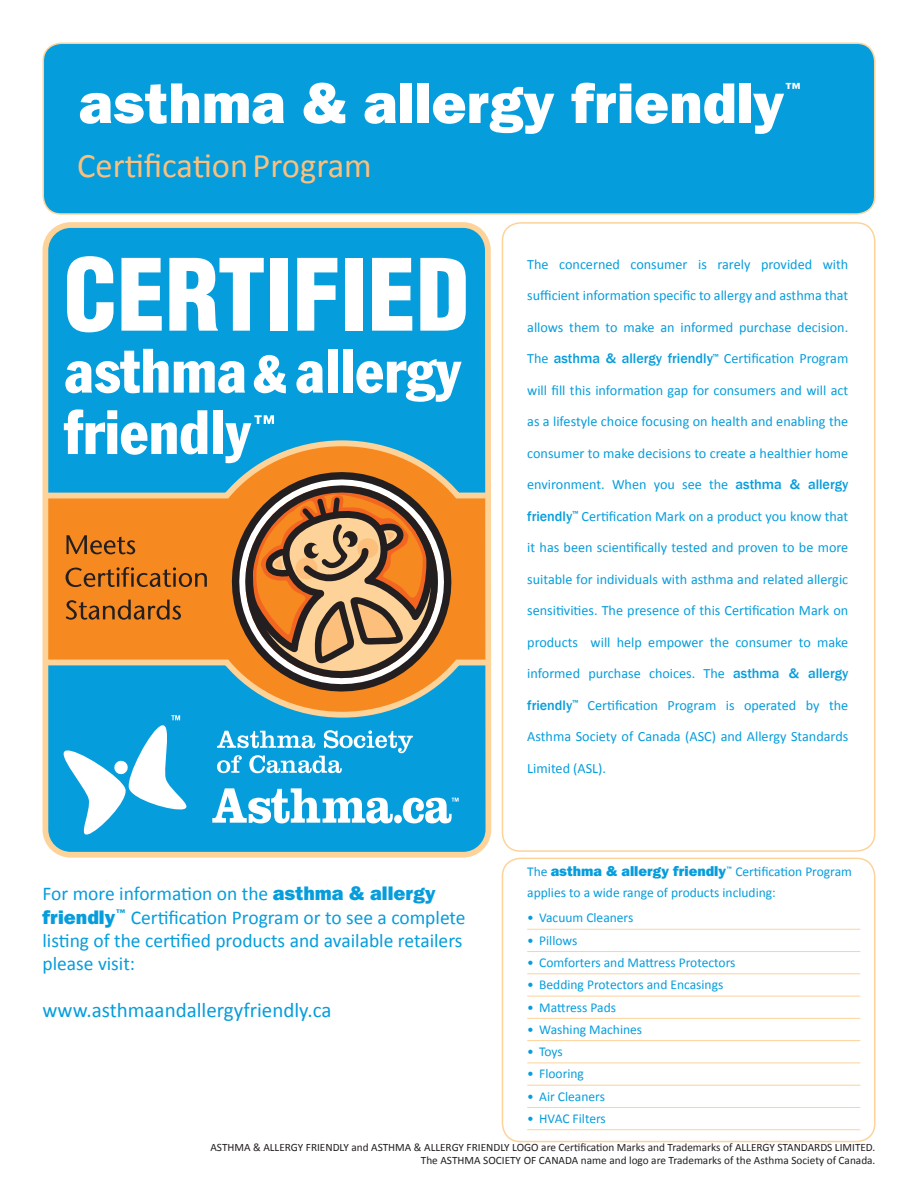
<style>
.page{position:relative;width:918px;height:1188px;background:#fff}
.page>*{position:absolute;margin:0;border:0;box-sizing:border-box;transform-origin:0 0}
.t1{font:800 57px "Franklin Gothic IT Cby BT";color:#fff}
.t2{font:34.5px "Calibri";color:#fcc07c}
.t3{font:800 22.5px "Franklin Gothic IT Cby BT";color:#fff}
.t4{font:21px "Calibri";color:#069ddc}
.t5{font:19.5px/23.4px "Calibri";color:#069ddc}
.t6{font:14.1px "Calibri";color:#069ddc}
.Paragraph_Style_1{font:13.5px/21px "Calibri";color:#069ddc}
.t7{font:11.25px "Calibri";color:#231f20}
.s1{font-family:"Franklin Gothic";font-weight:500}
.s2{font-family:"Franklin Gothic IT Cby BT";font-weight:800;font-size:14.1px}
.s3{font-family:"Franklin Gothic IT Cby BT";font-weight:800}
</style>
<div class="page">
<div style="left:43px;top:43px;width:832px;height:171px;background:#069ddc;border-radius:18px"></div>
<div style="left:43px;top:43px;width:832px;height:172px;border:2px solid #fdd399;border-radius:18px"></div>
<svg style="left:43px;top:222px;width:448px;height:636px"></svg>
<svg style="left:65px;top:349px;width:180px;height:44px"></svg>
<svg style="left:254px;top:355px;width:32px;height:38px"></svg>
<svg style="left:296px;top:361px;width:27px;height:32px"></svg>
<div style="left:328px;top:349px;width:10px;height:44px;background:#fff"></div>
<div style="left:343px;top:349px;width:10px;height:44px;background:#fff"></div>
<svg style="left:356px;top:359px;width:106px;height:43px"></svg>
<svg style="left:64px;top:409px;width:143px;height:46px"></svg>
<div style="left:213px;top:410px;width:10px;height:44px;background:#fff"></div>
<svg style="left:67px;top:256px;width:47px;height:76px"></svg>
<svg style="left:121px;top:258px;width:41px;height:73px"></svg>
<svg style="left:169px;top:258px;width:95px;height:73px"></svg>
<div style="left:271px;top:258px;width:17px;height:73px;background:#fff"></div>
<svg style="left:297px;top:258px;width:40px;height:73px"></svg>
<div style="left:346px;top:258px;width:17px;height:73px;background:#fff"></div>
<svg style="left:372px;top:258px;width:40px;height:73px"></svg>
<svg style="left:420px;top:258px;width:46px;height:73px"></svg>
<svg style="left:225px;top:415px;width:49px;height:48px"></svg>
<svg style="left:55px;top:715px;width:140px;height:122px"></svg>
<div style="left:394px;top:815px;width:8px;height:8px;background:#fff;border-radius:50%"></div>
<svg style="left:212px;top:788px;width:181px;height:35px"></svg>
<svg style="left:403px;top:798px;width:56px;height:25px"></svg>
<svg style="left:217px;top:730px;width:196px;height:43px"></svg>
<svg style="left:67px;top:535px;width:68px;height:19px"></svg>
<svg style="left:66px;top:567px;width:141px;height:20px"></svg>
<svg style="left:66px;top:600px;width:115px;height:20px"></svg>
<div style="left:502px;top:222px;width:373px;height:630px;border:2px solid #fdd399;border-radius:18px"></div>
<div style="left:502px;top:858px;width:373px;height:284px;border:2px solid #fdd399;border-radius:18px"></div>
<hr style="left:527px;top:929px;width:333px;height:1px;background:#fdd399">
<hr style="left:527px;top:951px;width:333px;height:1px;background:#fdd399">
<hr style="left:527px;top:973px;width:333px;height:1px;background:#fdd399">
<hr style="left:527px;top:996px;width:333px;height:1px;background:#fdd399">
<hr style="left:527px;top:1018px;width:333px;height:1px;background:#fdd399">
<hr style="left:527px;top:1040px;width:333px;height:1px;background:#fdd399">
<hr style="left:527px;top:1062px;width:333px;height:1px;background:#fdd399">
<hr style="left:527px;top:1085px;width:333px;height:1px;background:#fdd399">
<hr style="left:527px;top:1107px;width:333px;height:1px;background:#fdd399">
<hr style="left:527px;top:1129px;width:333px;height:1px;background:#fdd399">
<p class="t1" style="left:79px;top:67px;width:707px">asthma &amp; allergy friendly</p>
<p class="t3" style="left:784px;top:77px;width:20px">™</p>
<p class="t2" style="left:77px;top:144px;width:296px">Certification Program</p>
<p class="t6" style="left:527px;top:255px;width:323px">The concerned consumer is rarely provided with</p>
<p class="t6" style="left:527px;top:287px;width:323px">sufficient information specific to allergy and asthma that</p>
<p class="t6" style="left:527px;top:318px;width:323px">allows them to make an informed purchase decision.</p>
<p class="t6" style="left:527px;top:350px;width:323px">The <span class="s1">asthma &amp; allergy friendly</span><sup>™</sup> Certification Program</p>
<p class="t6" style="left:527px;top:381px;width:323px">will fill this information gap for consumers and will act</p>
<p class="t6" style="left:527px;top:413px;width:323px">as a lifestyle choice focusing on health and enabling the</p>
<p class="t6" style="left:527px;top:444px;width:323px">consumer to make decisions to create a healthier home</p>
<p class="t6" style="left:527px;top:476px;width:323px">environment. When you see the <span class="s1">asthma &amp; allergy</span></p>
<p class="t6" style="left:527px;top:507px;width:323px"><span class="s1">friendly</span><sup>™</sup> Certification Mark on a product you know that</p>
<p class="t6" style="left:527px;top:539px;width:323px">it has been scientifically tested and proven to be more</p>
<p class="t6" style="left:527px;top:570px;width:323px">suitable for individuals with asthma and related allergic</p>
<p class="t6" style="left:527px;top:602px;width:323px">sensitivities. The presence of this Certification Mark on</p>
<p class="t6" style="left:527px;top:633px;width:323px">products will help empower the consumer to make</p>
<p class="t6" style="left:527px;top:665px;width:323px">informed purchase choices. The <span class="s1">asthma &amp; allergy</span></p>
<p class="t6" style="left:527px;top:696px;width:323px"><span class="s1">friendly</span><sup>™</sup> Certification Program is operated by the</p>
<p class="t6" style="left:527px;top:728px;width:323px">Asthma Society of Canada (ASC) and Allergy Standards</p>
<p class="t6" style="left:527px;top:759px;width:80px">Limited (ASL).</p>
<p class="Paragraph_Style_1" style="left:527px;top:861px;width:326px">The <span class="s2">asthma &amp; allergy friendly</span><sup>™</sup> Certification Program applies to a wide range of products including:</p>
<p class="Paragraph_Style_1" style="left:527px;top:908px;width:108px">• Vacuum Cleaners</p>
<p class="Paragraph_Style_1" style="left:527px;top:930px;width:52px">• Pillows</p>
<p class="Paragraph_Style_1" style="left:527px;top:952px;width:210px">• Comforters and Mattress Protectors</p>
<p class="Paragraph_Style_1" style="left:527px;top:974px;width:198px">• Bedding Protectors and Encasings</p>
<p class="Paragraph_Style_1" style="left:527px;top:997px;width:90px">• Mattress Pads</p>
<p class="Paragraph_Style_1" style="left:527px;top:1019px;width:116px">• Washing Machines</p>
<p class="Paragraph_Style_1" style="left:527px;top:1041px;width:37px">• Toys</p>
<p class="Paragraph_Style_1" style="left:527px;top:1063px;width:58px">• Flooring</p>
<p class="Paragraph_Style_1" style="left:527px;top:1086px;width:79px">• Air Cleaners</p>
<p class="Paragraph_Style_1" style="left:527px;top:1108px;width:80px">• HVAC Filters</p>
<p class="t7" style="left:210px;top:1140px;width:667px">ASTHMA &amp; ALLERGY FRIENDLY and ASTHMA &amp; ALLERGY FRIENDLY LOGO are Certification Marks and Trademarks of ALLERGY STANDARDS LIMITED.</p>
<p class="t7" style="left:421px;top:1153px;width:456px">The ASTHMA SOCIETY OF CANADA name and logo are Trademarks of the Asthma Society of Canada.</p>
<p class="t5" style="left:43px;top:882px;width:425px">For more information on the <span class="s3">asthma &amp; allergy friendly</span><sup>™</sup> Certification Program or to see a complete listing of the certified products and available retailers please visit:</p>
<p class="t4" style="left:43px;top:997px;width:290px">www.asthmaandallergyfriendly.ca</p>
</div>
